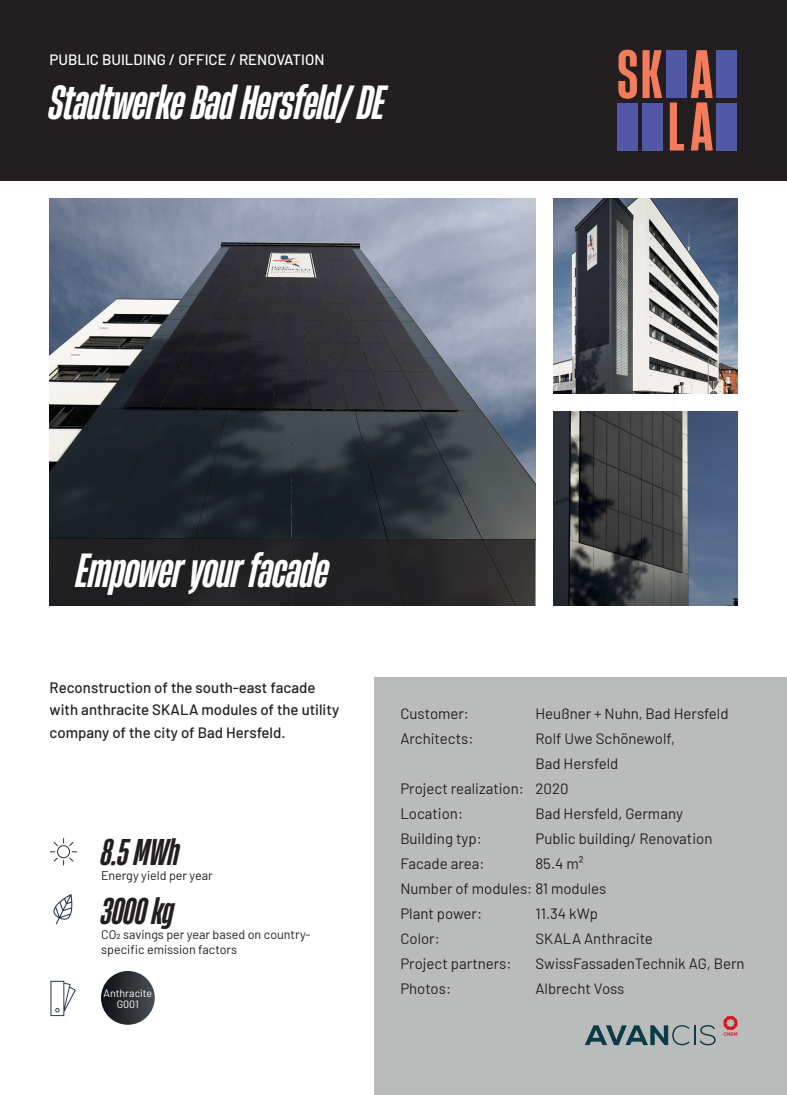
<style>
.page{position:relative;width:787px;height:1095px;background:#fff}
.page>*{position:absolute;margin:0;border:0;box-sizing:border-box;transform-origin:0 0}
.t1{font:italic 700 45px "Heading Now 36";color:#fff}
.t2{font:italic 700 35px "Heading Now 36";color:#231f20}
.t3{font:15px "Barlow";color:#231f20}
.t4{font:500 15px "Barlow";color:#231f20}
.t5{font:500 15px "Barlow";color:#fff}
.t6{font:12.5px/15px "Barlow";color:#231f20}
.t7{font:10.62px/10.6px "Barlow";color:#fff;text-align:center}
</style>
<div class="page">
<div style="left:375px;top:677px;width:412px;height:418px;background:#babcbc"></div>
<div style="left:0;top:0;width:787px;height:181px;background:#231f20"></div>
<img style="left:50px;top:198px;width:485px;height:341px">
<img style="left:553px;top:198px;width:184px;height:195px">
<img style="left:553px;top:411px;width:184px;height:195px">
<img style="left:50px;top:838px;width:28px;height:28px">
<img style="left:53px;top:894px;width:20px;height:31px">
<img style="left:50px;top:980px;width:26px;height:37px">
<svg style="left:585px;top:1025px;width:130px;height:20px"></svg>
<svg style="left:723px;top:1016px;width:14px;height:20px"></svg>
<div style="left:50px;top:539px;width:485px;height:67px;background:#231f20"></div>
<div style="left:101px;top:971px;width:54px;height:54px;background:linear-gradient(to right,#0d1114,#4c5257);border-radius:27px"></div>
<div style="left:667px;top:50px;width:20px;height:48px;background:#5159a7"></div>
<div style="left:716px;top:50px;width:20px;height:48px;background:#5159a7"></div>
<div style="left:617px;top:103px;width:20px;height:47px;background:#5159a7"></div>
<div style="left:642px;top:103px;width:20px;height:47px;background:#5159a7"></div>
<div style="left:716px;top:103px;width:20px;height:47px;background:#5159a7"></div>
<svg style="left:690px;top:50px;width:22px;height:101px"></svg>
<svg style="left:669px;top:102px;width:15px;height:49px"></svg>
<svg style="left:618px;top:50px;width:44px;height:49px"></svg>
<p class="t5" style="left:50px;top:48px;width:276px">PUBLIC BUILDING / OFFICE / RENOVATION</p>
<p class="t1" style="left:50px;top:71px;width:337px">Stadtwerke Bad Hersfeld/ DE</p>
<p class="t1" style="left:77px;top:539px;width:254px">Empower your facade</p>
<p class="t4" style="left:50px;top:677px;width:267px">Reconstruction of the south-east facade</p>
<p class="t4" style="left:50px;top:699px;width:291px">with anthracite SKALA modules of the utility</p>
<p class="t4" style="left:50px;top:722px;width:237px">company of the city of Bad Hersfeld.</p>
<p class="t2" style="left:101px;top:828px;width:80px">8.5 MWh</p>
<p class="t2" style="left:101px;top:886px;width:75px">3000 kg</p>
<p class="t6" style="left:101px;top:867px;width:113px">Energy yield per year</p>
<p class="t6" style="left:101px;top:926px;width:211px">CO2 savings per year based on country&shy;specific emission factors</p>
<p class="t7" style="left:103px;top:987px;width:50px">Anthracite<br>G001</p>
<p class="t3" style="left:400px;top:703px;width:70px">Customer:</p>
<p class="t3" style="left:535px;top:703px;width:194px">Heußner + Nuhn, Bad Hersfeld</p>
<p class="t3" style="left:400px;top:728px;width:74px">Architects:</p>
<p class="t3" style="left:535px;top:728px;width:141px">Rolf Uwe Schönewolf,</p>
<p class="t3" style="left:535px;top:753px;width:84px">Bad Hersfeld</p>
<p class="t3" style="left:400px;top:778px;width:170px">Project realization: 2020</p>
<p class="t3" style="left:400px;top:803px;width:64px">Location:</p>
<p class="t3" style="left:535px;top:803px;width:149px">Bad Hersfeld, Germany</p>
<p class="t3" style="left:400px;top:828px;width:83px">Building typ:</p>
<p class="t3" style="left:535px;top:828px;width:178px">Public building/ Renovation</p>
<p class="t3" style="left:400px;top:853px;width:86px">Facade area:</p>
<p class="t3" style="left:535px;top:853px;width:50px">85.4 m²</p>
<p class="t3" style="left:400px;top:878px;width:207px">Number of modules: 81 modules</p>
<p class="t3" style="left:400px;top:903px;width:83px">Plant power:</p>
<p class="t3" style="left:535px;top:903px;width:64px">11.34 kWp</p>
<p class="t3" style="left:400px;top:928px;width:41px">Color:</p>
<p class="t3" style="left:535px;top:928px;width:119px">SKALA Anthracite</p>
<p class="t3" style="left:400px;top:953px;width:113px">Project partners:</p>
<p class="t3" style="left:535px;top:953px;width:211px">SwissFassadenTechnik AG, Bern</p>
<p class="t3" style="left:400px;top:978px;width:52px">Photos:</p>
<p class="t3" style="left:535px;top:978px;width:90px">Albrecht Voss</p>
</div>
